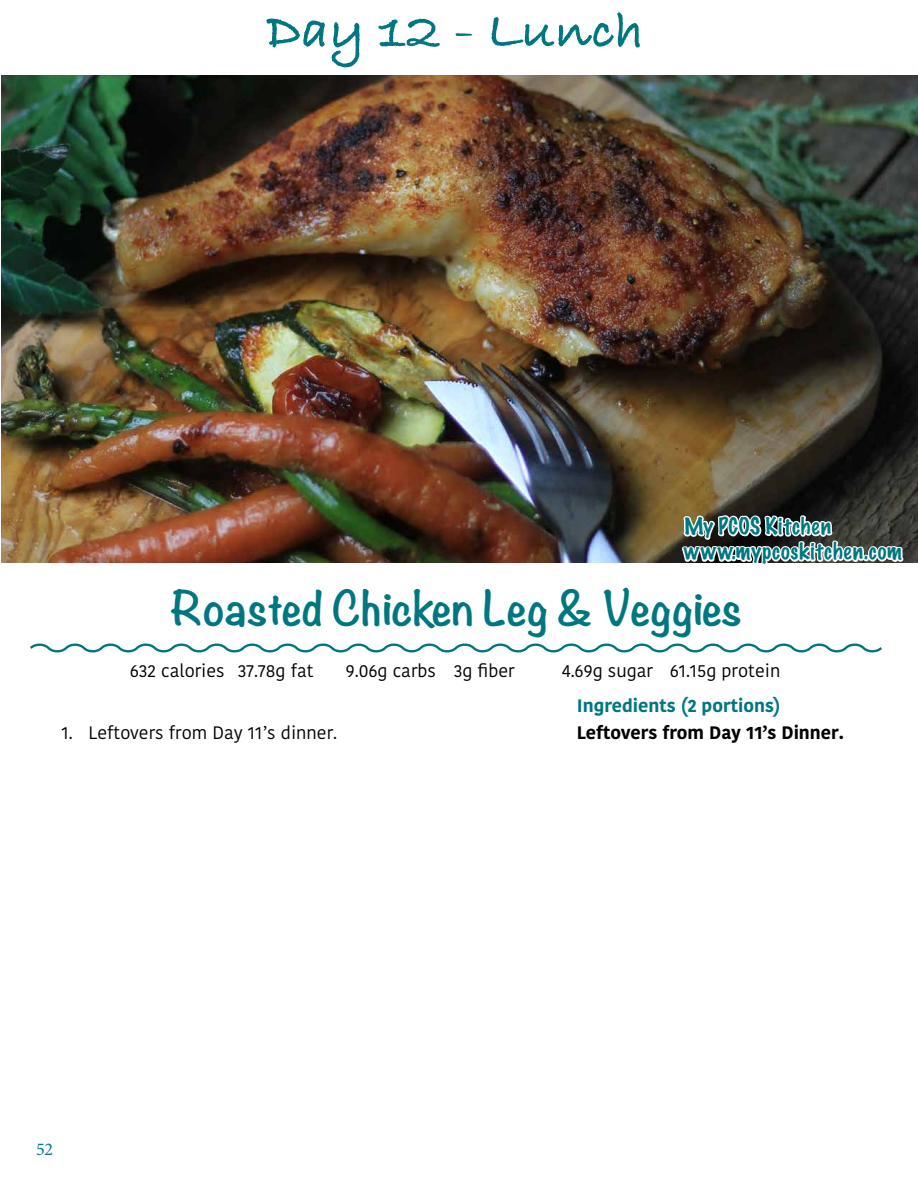
<style>
.page{position:relative;width:918px;height:1188px;background:#fff}
.page>*{position:absolute;margin:0;border:0;box-sizing:border-box;transform-origin:0 0}
.t1{font:700 54px "Bradley Hand ITCTT";color:#007780}
.t2{font:700 42px "Noteworthy";color:#007780}
.t3{font:100 21px/25.2px "Marker Felt";letter-spacing:.045em;color:#007780}
.t4{font:18px "Kohinoor Devanagari";color:#000}
.t5{font:700 18px "Kohinoor Devanagari";color:#000}
.t6{font:700 18px "Kohinoor Devanagari";color:#007780}
.t7{font:18px "Minion Pro";color:#007780}
</style>
<div class="page">
<img style="left:2px;top:75px;width:916px;height:487px">
<img style="left:27px;top:383px;width:878px;height:270px">
<h1 class="t1" style="left:266px;top:-10px;width:378px">Day 12 - Lunch</h1>
<p class="t3" style="left:684px;top:513px;width:220px">My PCOS Kitchen www.mypcoskitchen.com</p>
<h2 class="t2" style="left:170px;top:571px;width:574px">Roasted Chicken Leg &amp; Veggies</h2>
<p class="t4" style="left:130px;top:661px;width:186px">632 calories 37.78g fat</p>
<p class="t4" style="left:346px;top:661px;width:170px">9.06g carbs 3g fiber</p>
<p class="t4" style="left:562px;top:661px;width:220px">4.69g sugar 61.15g protein</p>
<p class="t6" style="left:577px;top:690px;width:205px">Ingredients (2 portions)</p>
<p class="t4" style="left:62px;top:722px;width:277px">1. Leftovers from Day 11’s dinner.</p>
<p class="t5" style="left:577px;top:717px;width:269px">Leftovers from Day 11’s Dinner.</p>
<p class="t7" style="left:36px;top:1137px;width:19px">52</p>
</div>
